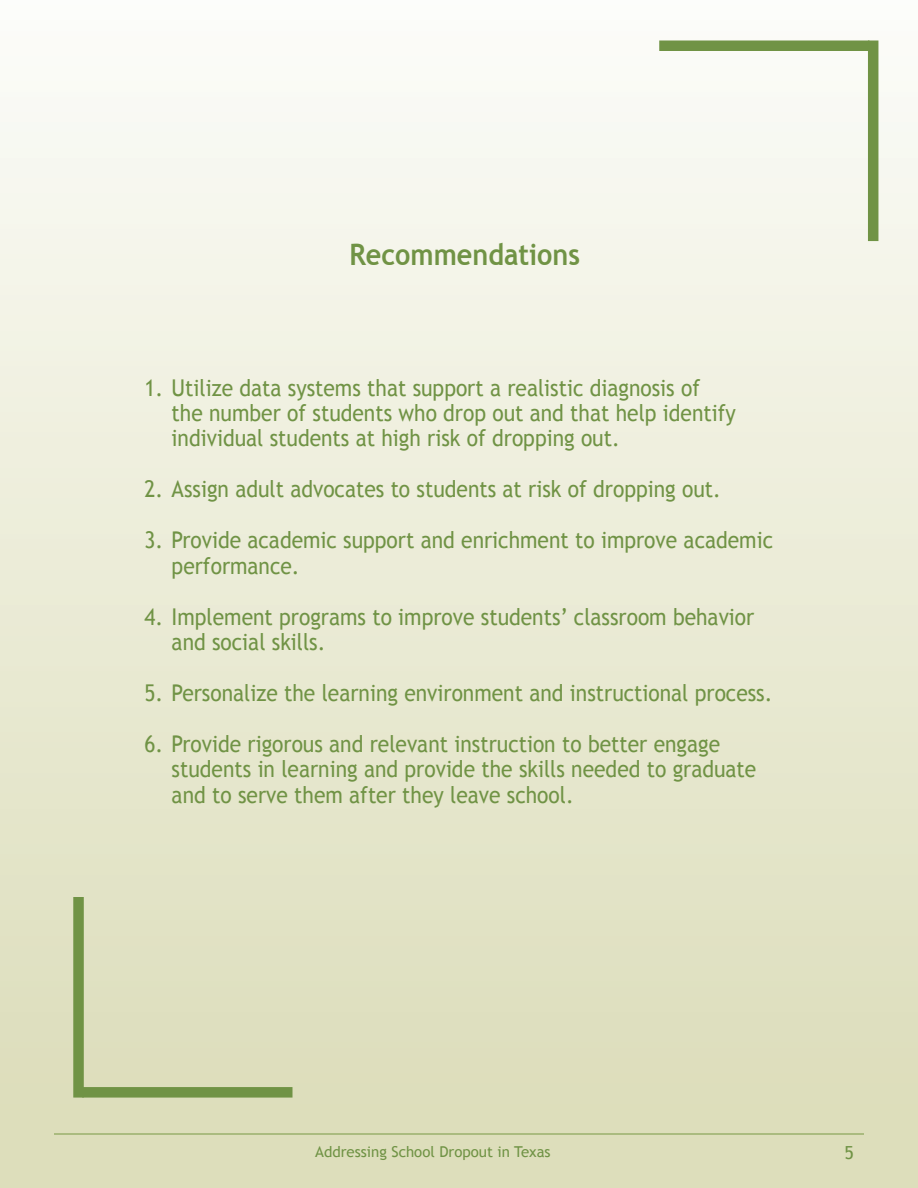
<style>
.page{position:relative;width:918px;height:1188px;background:#fff}
.page>*{position:absolute;margin:0;border:0;box-sizing:border-box;transform-origin:0 0}
.Heading_2{font:700 29.7px "Trebuchet MS";color:#709345;scale:.91 1}
.Paragraph_Style_1{font:23.1px/25.2px "Trebuchet MS";color:#709345;scale:.91 1}
.t1{font:18px "Trebuchet MS";color:#709345}
.t2{font:15px "Trebuchet MS";color:#709345}
</style>
<div class="page">
<div style="left:0;top:0;width:918px;height:1188px;background:linear-gradient(to bottom,#fcfcf8,#dadbb6)"></div>
<hr style="left:54px;top:1134px;width:810px;height:1px;background:#789945">
<div style="left:659px;top:40px;width:210px;height:11px;background:#709345"></div>
<div style="left:868px;top:41px;width:10px;height:200px;background:#709345"></div>
<div style="left:82px;top:1087px;width:210px;height:11px;background:#709345"></div>
<div style="left:73px;top:897px;width:11px;height:201px;background:#709345"></div>
<p class="Heading_2" style="left:349px;top:236px;width:255px">Recommendations</p>
<p class="Paragraph_Style_1" style="left:172px;top:375px;width:622px;text-indent:-27px">1. Utilize data systems that support a realistic diagnosis of the number of students who drop out and that help identify individual students at high risk of dropping out.</p>
<p class="Paragraph_Style_1" style="left:145px;top:477px;width:635px">2. Assign adult advocates to students at risk of dropping out.</p>
<p class="Paragraph_Style_1" style="left:172px;top:528px;width:662px;text-indent:-27px">3. Provide academic support and enrichment to improve academic performance.</p>
<p class="Paragraph_Style_1" style="left:172px;top:604px;width:642px;text-indent:-27px">4. Implement programs to improve students’ classroom behavior and social skills.</p>
<p class="Paragraph_Style_1" style="left:145px;top:681px;width:691px">5. Personalize the learning environment and instructional process.</p>
<p class="Paragraph_Style_1" style="left:172px;top:732px;width:644px;text-indent:-27px">6. Provide rigorous and relevant instruction to better engage students in learning and provide the skills needed to graduate and to serve them after they leave school.</p>
<p class="t2" style="left:315px;top:1143px;width:237px">Addressing School Dropout in Texas</p>
<p class="t1" style="left:845px;top:1142px;width:11px">5</p>
</div>
